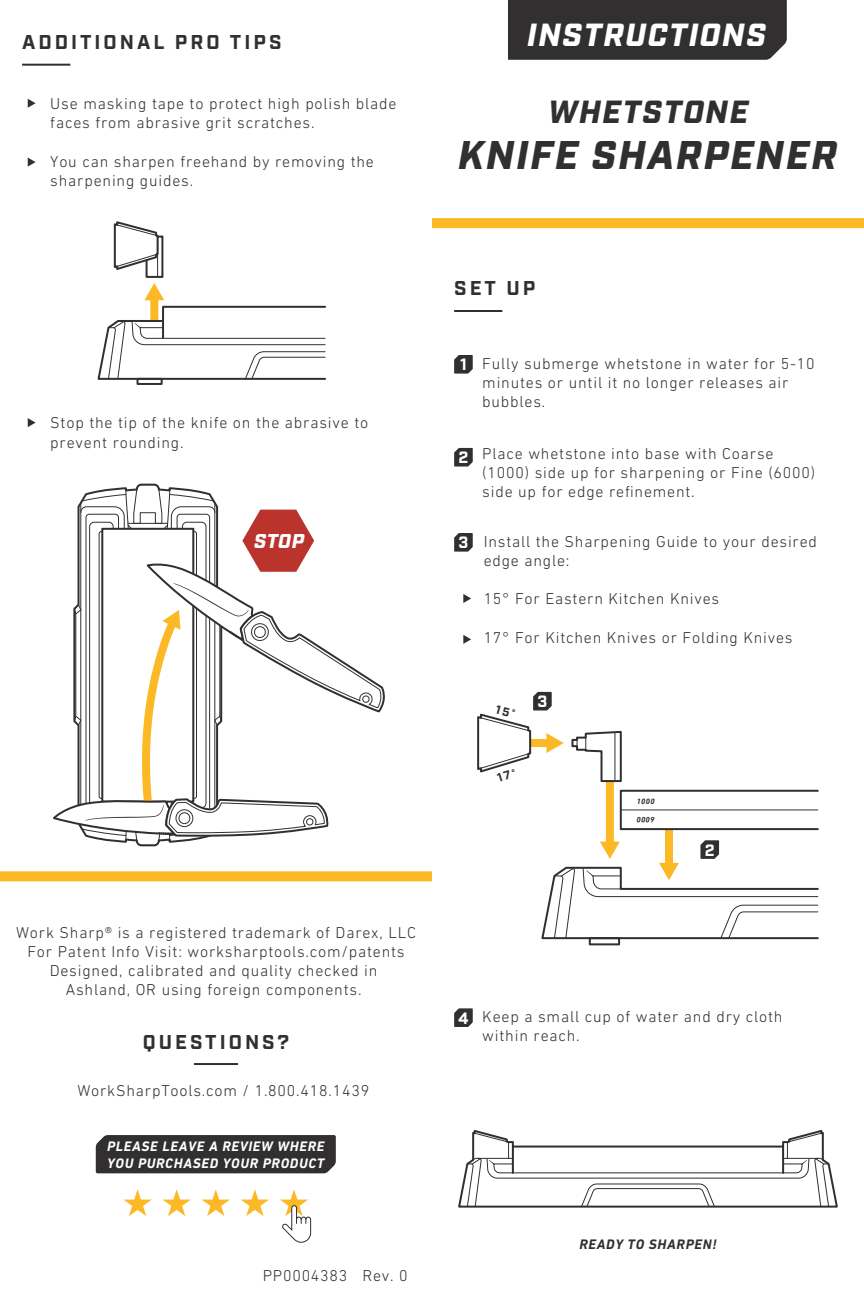
<style>
.page{position:relative;width:864px;height:1296px;background:#fff}
.page>*{position:absolute;margin:0;border:0;box-sizing:border-box;transform-origin:0 0}
.t1{font:italic 900 40px "Industry";letter-spacing:.05em;color:#312f30}
.t2{font:italic 900 32px "Industry";letter-spacing:.05em;color:#fff}
.t3{font:italic 900 32px "Industry";letter-spacing:.05em;color:#312f30}
.t4{font:700 20px "Industry";letter-spacing:.15em;color:#312f30}
.t5{font:italic 900 20px "Industry";color:#fff}
.t6{font:700 16.4px "Industry";color:#fff}
.t7{font:300 16px/19.2px "DIN Next LT Pro";letter-spacing:.05em;color:#312f30}
.t8{font:italic 700 14px/16.8px "DIN Next LT Pro";letter-spacing:.05em;color:#fff}
.t9{font:italic 700 14px "DIN Next LT Pro";letter-spacing:.05em;color:#312f30}
.t10{font:italic 700 7.8px "DIN Next LT Pro";letter-spacing:.05em;color:#312f30}
.s1{font-family:"Industry";font-weight:700;font-size:16.4px;color:#fff}
</style>
<div class="page">
<div style="left:432px;top:218px;width:432px;height:10px;background:#fcb825"></div>
<div style="left:0;top:871px;width:432px;height:10px;background:#fcb825"></div>
<hr style="left:194px;top:1063px;width:44px;height:2px;background:#312f30">
<div style="left:508px;top:0;width:279px;height:60px;background:#312f30"></div>
<div style="left:96px;top:1135px;width:240px;height:38px;background:#312f30"></div>
<svg style="left:123px;top:1189px;width:29px;height:27px"></svg>
<svg style="left:163px;top:1189px;width:28px;height:27px"></svg>
<svg style="left:202px;top:1189px;width:28px;height:27px"></svg>
<svg style="left:241px;top:1189px;width:28px;height:27px"></svg>
<svg style="left:280px;top:1189px;width:32px;height:54px"></svg>
<svg style="left:454px;top:355px;width:19px;height:19px"></svg>
<svg style="left:454px;top:1008px;width:19px;height:19px"></svg>
<svg style="left:454px;top:448px;width:19px;height:19px"></svg>
<svg style="left:454px;top:533px;width:19px;height:19px"></svg>
<svg style="left:463px;top:594px;width:8px;height:9px"></svg>
<svg style="left:463px;top:635px;width:8px;height:9px"></svg>
<svg style="left:97px;top:221px;width:229px;height:160px"></svg>
<div style="left:137px;top:378px;width:26px;height:7px;border:2px solid #312f30"></div>
<svg style="left:53px;top:484px;width:332px;height:363px"></svg>
<svg style="left:458px;top:1130px;width:380px;height:78px"></svg>
<hr style="left:512px;top:1147px;width:2px;height:26px;background:#312f30">
<hr style="left:782px;top:1147px;width:2px;height:26px;background:#312f30">
<div style="left:665px;top:829px;width:8px;height:37px;background:#fcb825"></div>
<div style="left:606px;top:781px;width:8px;height:64px;background:#fcb825"></div>
<svg style="left:571px;top:730px;width:51px;height:53px"></svg>
<hr style="left:614px;top:732px;width:1px;height:49px;background:#312f30">
<div style="left:620px;top:790px;width:199px;height:40px;border:2px solid #312f30"></div>
<div style="left:589px;top:937px;width:31px;height:8px;border:2px solid #312f30"></div>
<hr style="left:621px;top:809px;width:197px;height:1px;background:#312f30">
<svg style="left:541px;top:840px;width:278px;height:100px"></svg>
<svg style="left:28px;top:99px;width:8px;height:9px"></svg>
<svg style="left:28px;top:158px;width:8px;height:9px"></svg>
<svg style="left:28px;top:418px;width:8px;height:9px"></svg>
<hr style="left:454px;top:310px;width:48px;height:2px;background:#312f30">
<hr style="left:22px;top:64px;width:48px;height:2px;background:#312f30">
<svg style="left:477px;top:692px;width:87px;height:81px"></svg>
<p class="t4" style="left:22px;top:30px;width:261px">ADDITIONAL PRO TIPS</p>
<p class="t7" style="left:50px;top:94px;width:348px">Use masking tape to protect high polish blade faces from abrasive grit scratches.</p>
<p class="t7" style="left:50px;top:152px;width:325px">You can sharpen freehand by removing the sharpening guides.</p>
<p class="t7" style="left:50px;top:413px;width:319px">Stop the tip of the knife on the abrasive to prevent rounding.</p>
<p class="t5" style="left:254px;top:529px;width:51px">STOP</p>
<p class="t7" style="left:16px;top:922px;width:401px;text-align:center">Work Sharp® is a registered trademark of Darex, LLC For Patent Info Visit: worksharptools.com/patents Designed, calibrated and quality checked in<br>Ashland, OR using foreign components.</p>
<p class="t4" style="left:143px;top:1030px;width:148px">QUESTIONS?</p>
<p class="t7" style="left:77px;top:1081px;width:293px">WorkSharpTools.com / 1.800.418.1439</p>
<p class="t8" style="left:107px;top:1138px;width:219px">PLEASE LEAVE A REVIEW WHERE<br>YOU PURCHASED YOUR PRODUCT</p>
<p class="t7" style="left:263px;top:1266px;width:147px">PP0004383 Rev. 0</p>
<h2 class="t2" style="left:527px;top:16px;width:240px">INSTRUCTIONS</h2>
<h2 class="t3" style="left:548px;top:93px;width:202px">WHETSTONE</h2>
<h1 class="t1" style="left:458px;top:131px;width:380px">KNIFE SHARPENER</h1>
<p class="t4" style="left:454px;top:276px;width:83px">SET UP</p>
<p class="t7" style="left:482px;top:353px;width:334px;text-indent:-22px"><span class="s1">1</span> Fully submerge whetstone in water for 5-10 minutes or until it no longer releases air bubbles.</p>
<p class="t7" style="left:482px;top:444px;width:334px;text-indent:-24px"><span class="s1">2</span> Place whetstone into base with Coarse (1000) side up for sharpening or Fine (6000) side up for edge refinement.</p>
<p class="t7" style="left:484px;top:532px;width:335px;text-indent:-25px"><span class="s1">3</span> Install the Sharpening Guide to your desired edge angle:</p>
<p class="t7" style="left:484px;top:589px;width:237px">15° For Eastern Kitchen Knives</p>
<p class="t7" style="left:484px;top:628px;width:310px">17° For Kitchen Knives or Folding Knives</p>
<p class="t6" style="left:537px;top:692px;width:11px">3</p>
<p class="t10" style="left:637px;top:797px;width:20px">1000</p>
<p class="t10" style="left:655px;top:824px;width:20px;rotate:-180deg">6000</p>
<p class="t6" style="left:705px;top:840px;width:11px">2</p>
<p class="t7" style="left:482px;top:1007px;width:302px;text-indent:-24px"><span class="s1">4</span> Keep a small cup of water and dry cloth within reach.</p>
<p class="t9" style="left:579px;top:1236px;width:139px">READY TO SHARPEN!</p>
</div>
